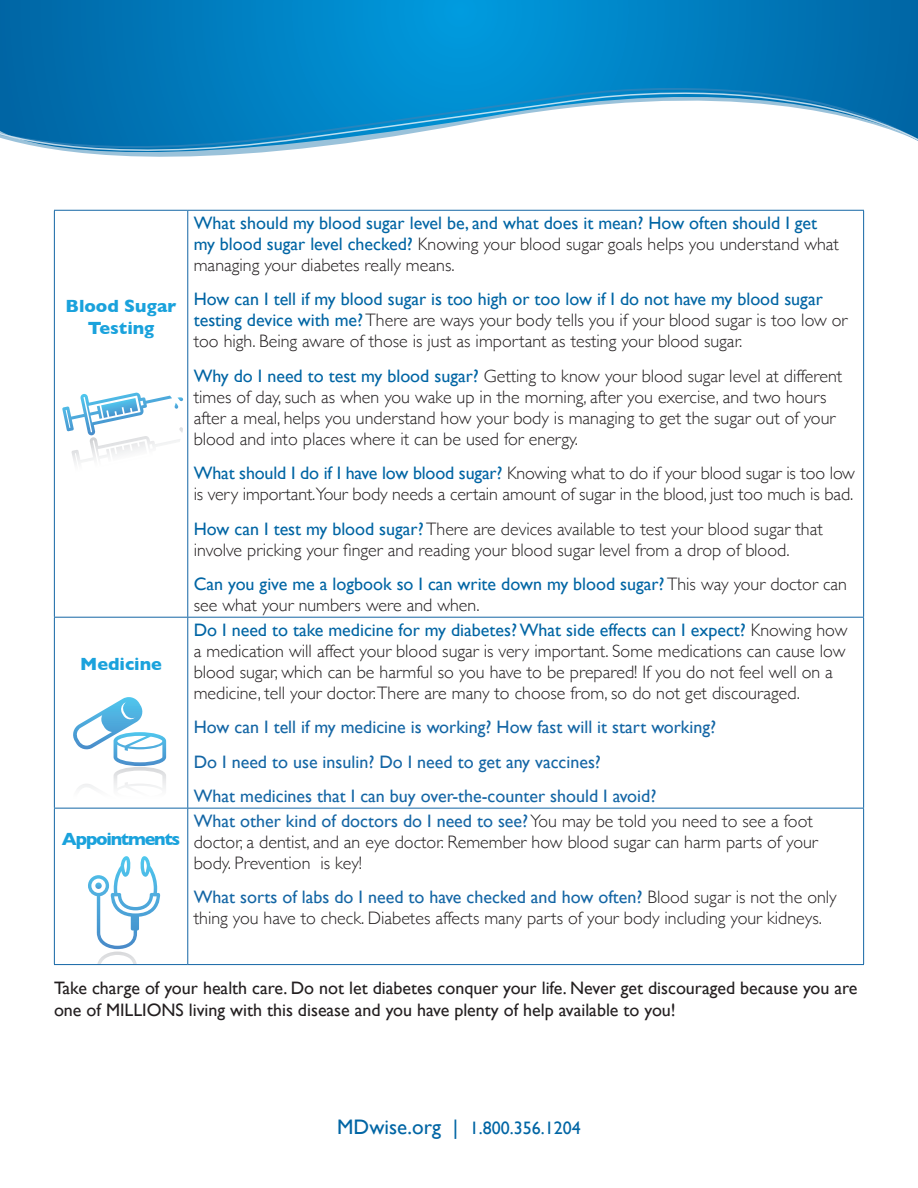
<style>
.page{position:relative;width:918px;height:1188px;background:#fff}
.page>*{position:absolute;margin:0;border:0;box-sizing:border-box;transform-origin:0 0}
.body_copy{font:300 18px/21px "Gill Sans";color:#231f20}
.body_copy-2{font:18px/21px "Gill Sans";color:#0065a4}
.t1{font:18px/21.6px "Gill Sans";color:#231f20}
.body_copy-3{font:18px "Gill Sans";color:#1466a5}
.Category{font:700 18px "Gill Sans";color:#1aa2dc}
.Category-2{font:700 18px "Gill Sans";letter-spacing:-.07em;color:#1aa2dc}
.s1{font-weight:300;color:#231f20}
.s2{font-weight:400;color:#0065a4}
.s3{font-weight:400;color:#1466a5}
.s4{font-size:21px}
</style>
<div class="page">
<svg style="left:73px;top:697px;width:93px;height:92px"></svg>
<svg style="left:88px;top:856px;width:73px;height:108px"></svg>
<hr style="left:54px;top:211px;width:1px;height:406px;background:#1466a5">
<hr style="left:54px;top:210px;width:134px;height:1px;background:#1466a5">
<hr style="left:187px;top:211px;width:1px;height:406px;background:#1466a5">
<hr style="left:188px;top:210px;width:676px;height:1px;background:#1466a5">
<hr style="left:863px;top:211px;width:1px;height:406px;background:#1466a5">
<hr style="left:54px;top:618px;width:1px;height:190px;background:#1466a5">
<hr style="left:54px;top:617px;width:134px;height:1px;background:#1466a5">
<hr style="left:187px;top:618px;width:1px;height:190px;background:#1466a5">
<hr style="left:188px;top:617px;width:676px;height:1px;background:#1466a5">
<hr style="left:863px;top:618px;width:1px;height:190px;background:#1466a5">
<hr style="left:54px;top:809px;width:1px;height:155px;background:#1466a5">
<hr style="left:54px;top:808px;width:134px;height:1px;background:#1466a5">
<hr style="left:54px;top:964px;width:134px;height:1px;background:#1466a5">
<hr style="left:187px;top:809px;width:1px;height:155px;background:#1466a5">
<hr style="left:188px;top:808px;width:676px;height:1px;background:#1466a5">
<hr style="left:863px;top:809px;width:1px;height:155px;background:#1466a5">
<hr style="left:188px;top:964px;width:676px;height:1px;background:#1466a5">
<svg style="left:62px;top:393px;width:121px;height:71px"></svg>
<svg style="left:0;top:0;width:918px;height:157px;background:#0d85c3"></svg>
<svg style="left:0;top:85px;width:918px;height:6px;background:#017dbe"></svg>
<svg style="left:0;top:91px;width:918px;height:61px"></svg>
<p class="Category" style="left:66px;top:292px;width:112px">Blood Sugar</p>
<p class="Category" style="left:88px;top:313px;width:68px">Testing</p>
<p class="Category" style="left:80px;top:650px;width:83px">Medicine</p>
<p class="Category-2" style="left:62px;top:825px;width:120px">Appointments</p>
<p class="body_copy-2" style="left:194px;top:212px;width:647px">What should my blood sugar level be, and what does it mean? How often should I get my blood sugar level checked? <span class="s1">Knowing your blood sugar goals helps you understand what managing your diabetes really means.</span></p>
<p class="body_copy" style="left:194px;top:288px;width:655px"><span class="s2">How can I tell if my blood sugar is too high or too low if I do not have my blood sugar testing device with me?</span> There are ways your body tells you if your blood sugar is too low or too high. Being aware of those is just as important as testing your blood sugar.</p>
<p class="body_copy" style="left:194px;top:364px;width:650px"><span class="s2">Why do I need to test my blood sugar?</span> Getting to know your blood sugar level at different times of day, such as when you wake up in the morning, after you exercise, and two hours after a meal, helps you understand how your body is managing to get the sugar out of your blood and into places where it can be used for energy.</p>
<p class="body_copy" style="left:194px;top:462px;width:663px"><span class="s2">What should I do if I have low blood sugar?</span> Knowing what to do if your blood sugar is too low is very important.Your body needs a certain amount of sugar in the blood, just too much is bad.</p>
<p class="body_copy" style="left:194px;top:517px;width:631px"><span class="s2">How can I test my blood sugar?</span> There are devices available to test your blood sugar that involve pricking your finger and reading your blood sugar level from a drop of blood.</p>
<p class="body_copy" style="left:194px;top:573px;width:655px"><span class="s2">Can you give me a logbook so I can write down my blood sugar?</span> This way your doctor can see what your numbers were and when.</p>
<p class="body_copy" style="left:194px;top:618px;width:655px"><span class="s2">Do I need to take medicine for my diabetes? What side effects can I expect?</span> Knowing how a medication will affect your blood sugar is very important. Some medications can cause low blood sugar, which can be harmful so you have to be prepared! If you do not feel well on a medicine, tell your doctor.There are many to choose from, so do not get discouraged.</p>
<p class="body_copy-3" style="left:194px;top:716px;width:524px">How can I tell if my medicine is working? How fast will it start working?</p>
<p class="body_copy-3" style="left:194px;top:751px;width:409px">Do I need to use insulin? Do I need to get any vaccines?</p>
<p class="body_copy-3" style="left:194px;top:785px;width:464px">What medicines that I can buy over-the-counter should I avoid?</p>
<p class="body_copy" style="left:194px;top:809px;width:626px"><span class="s3">What other kind of doctors do I need to see?</span> You may be told you need to see a foot doctor, a dentist, and an eye doctor. Remember how blood sugar can harm parts of your body. Prevention is key!</p>
<p class="body_copy" style="left:194px;top:886px;width:644px"><span class="s3">What sorts of labs do I need to have checked and how often?</span> Blood sugar is not the only thing you have to check. Diabetes affects many parts of your body including your kidneys.</p>
<p class="t1" style="left:54px;top:977px;width:805px">Take charge of your health care. Do not let diabetes conquer your life. Never get discouraged because you are one of MILLIONS living with this disease and you have plenty of help available to you!</p>
<p class="body_copy-2" style="left:337px;top:1117px;width:245px"><span class="s4">MDwise.org |</span> 1.800.356.1204</p>
</div>
